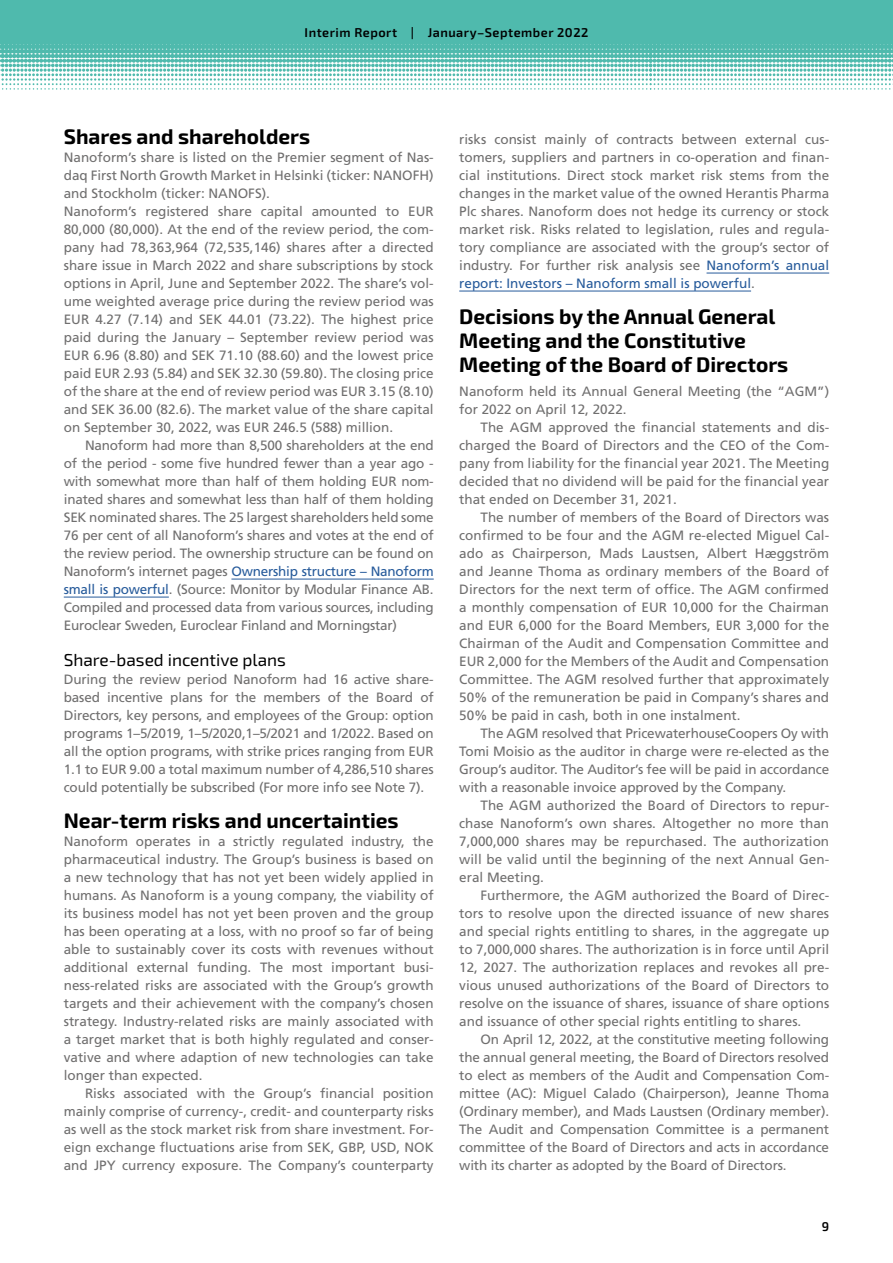
<style>
.page{position:relative;width:893px;height:1263px;background:#fff}
.page>*{position:absolute;margin:0;border:0;box-sizing:border-box;transform-origin:0 0}
.t1{font:700 21px/24px "Exo 2.0";color:#000}
.t2{font:17.25px "Exo 2.0";color:#000}
.t3{font:13.5px/18px "Frutiger";color:#706f6f;text-align:justify}
.t4{font:600 12.75px "Exo 2.0";letter-spacing:.04em;color:#000}
.s1{color:#275b9b}
</style>
<div class="page">
<svg style="left:0;top:0;width:893px;height:90px"></svg>
<hr style="left:231px;top:579px;width:203px;height:1px;background:#275b9b">
<hr style="left:64px;top:597px;width:105px;height:1px;background:#275b9b">
<hr style="left:706px;top:273px;width:123px;height:1px;background:#275b9b">
<hr style="left:459px;top:291px;width:292px;height:1px;background:#275b9b">
<p class="t4" style="left:305px;top:25px;width:285px">Interim Report | January–September 2022</p>
<h1 class="t1" style="left:64px;top:125px;width:248px">Shares and shareholders</h1>
<p class="t3" style="left:64px;top:148px;width:371px;text-align:left">Nanoform’s share is listed on the Premier segment of Nas&shy;daq First North Growth Market in Helsinki (ticker: NANOFH) and Stockholm (ticker: NANOFS).<br>Nanoform’s registered share capital amounted to EUR 80,000 (80,000). At the end of the review period, the com&shy;pany had 78,363,964 (72,535,146) shares after a directed share issue in March 2022 and share subscriptions by stock options in April, June and September 2022. The share’s vol&shy;ume weighted average price during the review period was EUR 4.27 (7.14) and SEK 44.01 (73.22). The highest price paid during the January – September review period was EUR 6.96 (8.80) and SEK 71.10 (88.60) and the lowest price paid EUR 2.93 (5.84) and SEK 32.30 (59.80). The closing price of the share at the end of review period was EUR 3.15 (8.10) and SEK 36.00 (82.6). The market value of the share capital on September 30, 2022, was EUR 246.5 (588) million.</p>
<p class="t3" style="left:64px;top:436px;width:371px;text-indent:21px">Nanoform had more than 8,500 shareholders at the end of the period - some five hundred fewer than a year ago - with somewhat more than half of them holding EUR nom&shy;inated shares and somewhat less than half of them holding SEK nominated shares. The 25 largest shareholders held some 76 per cent of all Nanoform’s shares and votes at the end of the review period. The ownership structure can be found on Nanoform’s internet pages <span class="s1">Ownership structure – Nanoform small is powerful</span>. (Source: Monitor by Modular Finance AB.<br>Compiled and processed data from various sources, including Euroclear Sweden, Euroclear Finland and Morningstar)</p>
<p class="t2" style="left:64px;top:650px;width:224px">Share-based incentive plans</p>
<p class="t3" style="left:64px;top:670px;width:371px">During the review period Nanoform had 16 active share&shy;based incentive plans for the members of the Board of Directors, key persons, and employees of the Group: option programs 1–5/2019, 1–5/2020,1–5/2021 and 1/2022. Based on all the option programs, with strike prices ranging from EUR 1.1 to EUR 9.00 a total maximum number of 4,286,510 shares could potentially be subscribed (For more info see Note 7).</p>
<h1 class="t1" style="left:64px;top:809px;width:336px">Near-term risks and uncertainties</h1>
<p class="t3" style="left:64px;top:832px;width:371px">Nanoform operates in a strictly regulated industry, the pharmaceutical industry. The Group’s business is based on a new technology that has not yet been widely applied in humans. As Nanoform is a young company, the viability of its business model has not yet been proven and the group has been operating at a loss, with no proof so far of being able to sustainably cover its costs with revenues without additional external funding. The most important busi&shy;ness-related risks are associated with the Group’s growth targets and their achievement with the company’s chosen strategy. Industry-related risks are mainly associated with a target market that is both highly regulated and conser&shy;vative and where adaption of new technologies can take longer than expected.</p>
<p class="t3" style="left:64px;top:1084px;width:371px;text-indent:21px">Risks associated with the Group’s financial position mainly comprise of currency-, credit- and counterparty risks as well as the stock market risk from share investment. For&shy;eign exchange fluctuations arise from SEK, GBP, USD, NOK and JPY currency exposure. The Company’s counterparty</p>
<p class="t3" style="left:459px;top:130px;width:371px">risks consist mainly of contracts between external cus&shy;tomers, suppliers and partners in co-operation and finan&shy;cial institutions. Direct stock market risk stems from the changes in the market value of the owned Herantis Pharma Plc shares. Nanoform does not hedge its currency or stock market risk. Risks related to legislation, rules and regula&shy;tory compliance are associated with the group’s sector of industry. For further risk analysis see <span class="s1">Nanoform’s annual report: Investors – Nanoform small is powerful</span>.</p>
<h1 class="t1" style="left:459px;top:305px;width:331px">Decisions by the Annual General<br>Meeting and the Constitutive<br>Meeting of the Board of Directors</h1>
<p class="t3" style="left:459px;top:382px;width:371px">Nanoform held its Annual General Meeting (the “AGM”) for 2022 on April 12, 2022.</p>
<p class="t3" style="left:459px;top:418px;width:371px;text-indent:21px">The AGM approved the financial statements and dis&shy;charged the Board of Directors and the CEO of the Com&shy;pany from liability for the financial year 2021. The Meeting decided that no dividend will be paid for the financial year that ended on December 31, 2021.</p>
<p class="t3" style="left:459px;top:508px;width:371px;text-indent:21px">The number of members of the Board of Directors was confirmed to be four and the AGM re-elected Miguel Cal&shy;ado as Chairperson, Mads Laustsen, Albert Hæggström and Jeanne Thoma as ordinary members of the Board of Directors for the next term of office. The AGM confirmed a monthly compensation of EUR 10,000 for the Chairman and EUR 6,000 for the Board Members, EUR 3,000 for the Chairman of the Audit and Compensation Committee and EUR 2,000 for the Members of the Audit and Compensation Committee. The AGM resolved further that approximately 50% of the remuneration be paid in Company’s shares and 50% be paid in cash, both in one instalment.</p>
<p class="t3" style="left:459px;top:724px;width:371px;text-indent:21px">The AGM resolved that PricewaterhouseCoopers Oy with Tomi Moisio as the auditor in charge were re-elected as the Group’s auditor. The Auditor’s fee will be paid in accordance with a reasonable invoice approved by the Company.</p>
<p class="t3" style="left:459px;top:796px;width:371px;text-indent:21px">The AGM authorized the Board of Directors to repur&shy;chase Nanoform’s own shares. Altogether no more than 7,000,000 shares may be repurchased. The authorization will be valid until the beginning of the next Annual Gen&shy;eral Meeting.</p>
<p class="t3" style="left:459px;top:886px;width:371px;text-indent:21px">Furthermore, the AGM authorized the Board of Direc&shy;tors to resolve upon the directed issuance of new shares and special rights entitling to shares, in the aggregate up to 7,000,000 shares. The authorization is in force until April 12, 2027. The authorization replaces and revokes all pre&shy;vious unused authorizations of the Board of Directors to resolve on the issuance of shares, issuance of share options and issuance of other special rights entitling to shares.</p>
<p class="t3" style="left:459px;top:1030px;width:371px;text-indent:21px">On April 12, 2022, at the constitutive meeting following the annual general meeting, the Board of Directors resolved to elect as members of the Audit and Compensation Com&shy;mittee (AC): Miguel Calado (Chairperson), Jeanne Thoma (Ordinary member), and Mads Laustsen (Ordinary member).<br>The Audit and Compensation Committee is a permanent committee of the Board of Directors and acts in accordance with its charter as adopted by the Board of Directors.</p>
<p class="t4" style="left:822px;top:1219px;width:9px">9</p>
</div>
